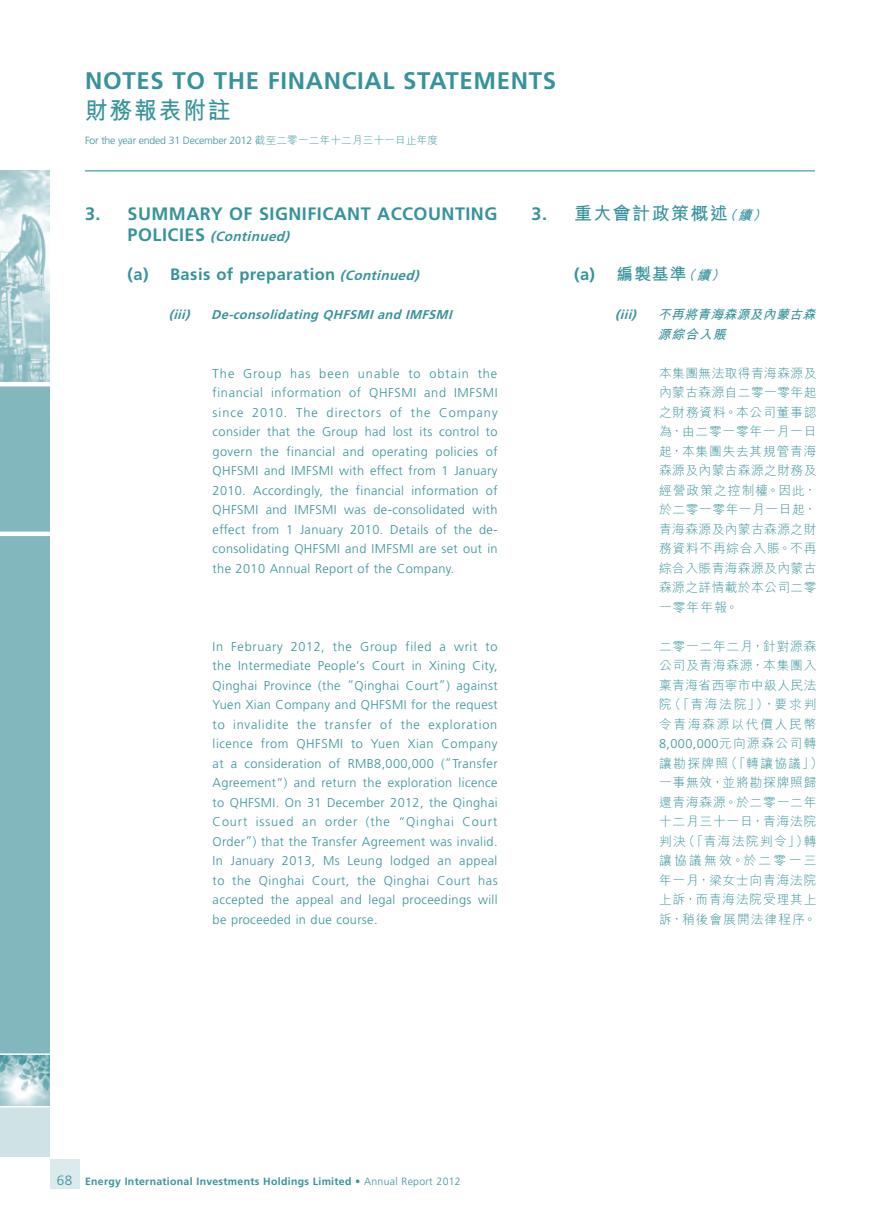
<style>
.page{position:relative;width:893px;height:1212px;background:#fff}
.page>*{position:absolute;margin:0;border:0;box-sizing:border-box;transform-origin:0 0}
.t1{font:700 24px "Frutiger LT Std";letter-spacing:.03em;color:#37939b}
.t2{font:700 24px "M Hei HK";letter-spacing:.08em;color:#37939b;scale:.95 1}
.Heading_1{font:700 18px "Frutiger LT Std";letter-spacing:.025em;color:#37939b}
.C_Heading_1{font:700 18px "M Hei HK";letter-spacing:.08em;color:#37939b}
.Heading_2{font:700 16.5px "Frutiger LT Std";letter-spacing:.03em;color:#37939b}
.C_Heading_2{font:700 16.5px "M Hei HK";color:#37939b}
.Heading_1-2{font:italic 700 13.5px "Frutiger LT Std";color:#37939b}
.Body_Text{font:300 12.75px/19.5px "Frutiger LT Std";letter-spacing:.03em;color:#37939b;text-align:justify}
.C_Body_Text{font:300 12.75px/19.5px "M Hei HK";letter-spacing:.06em;color:#37939b;text-align:justify}
.Heading_3{font:italic 700 12.75px "Frutiger LT Std";color:#37939b}
.C_Heading_3{font:italic 700 12.75px/19.5px "M Hei HK";color:#37939b}
.C_Heading_3-2{font:italic 700 12.75px "Frutiger LT Std";color:#37939b}
.t3{font:700 10.5px "Frutiger LT Std";letter-spacing:.03em;color:#37939b}
.t4{font:300 10.5px "Frutiger LT Std";letter-spacing:-.02em;color:#37939b}
.s1{font-family:"M Hei HK"}
.s2{font-style:normal;font-size:18px}
.s3{font-style:italic;font-size:13.5px}
.s4{font-family:"Frutiger LT Std"}
.s5{font-weight:300;font-size:13.5px}
.s6{font-weight:300}
</style>
<div class="page">
<hr style="left:85px;top:170px;width:730px;height:1px;background:#37939b">
<div style="left:0;top:1107px;width:50px;height:49px;background:#cfe3e6"></div>
<img style="left:0;top:1055px;width:50px;height:51px">
<div style="left:0;top:170px;width:50px;height:884px;background:#82b7bd"></div>
<img style="left:0;top:170px;width:50px;height:212px">
<hr style="left:0;top:1053px;width:52px;height:2px;background:#fff">
<hr style="left:0;top:382px;width:52px;height:4px;background:#fff">
<div style="left:0;top:531px;width:52px;height:5px;background:#fff"></div>
<div style="left:50px;top:1159px;width:29px;height:30px;background:#dbeaec"></div>
<h1 class="t1" style="left:85px;top:67px;width:473px">NOTES TO THE FINANCIAL STATEMENTS</h1>
<h1 class="t2" style="left:85px;top:93px;width:155px">財務報表附註</h1>
<p class="t4" style="left:85px;top:134px;width:355px">For the year ended 31 December 2012 <span class="s1">截至二零一二年十二月三十一日止年度</span></p>
<p class="Heading_1" style="left:85px;top:203px;width:414px">3. SUMMARY OF SIGNIFICANT ACCOUNTING</p>
<p class="Heading_1-2" style="left:128px;top:229px;width:167px"><span class="s2">P O L I C I E S</span> (Continued)</p>
<p class="Heading_2" style="left:128px;top:265px;width:297px">(a) Basis of preparation <span class="s3">(Continued)</span></p>
<p class="Heading_3" style="left:169px;top:307px;width:26px">(iii)</p>
<p class="Heading_3" style="left:211px;top:307px;width:246px">De-consolidating QHFSMIand IMFSMI</p>
<p class="Body_Text" style="left:213px;top:364px;width:287px">The Group has been unable to obtain the financial information of QHFSMI and IMFSMI since 2010. The directors of the Company consider that the Group had lost its control to govern the financial and operating policies of QHFSMI and IMFSMI with effect from 1 January 2010. Accordingly, the financial information of QHFSMI and IMFSMI was de-consolidated with effect from 1 January 2010. Details of the de&shy;consolidating QHFSMI and IMFSMI are set out in the 2010 Annual Report of the Company.</p>
<p class="Body_Text" style="left:213px;top:637px;width:287px">In February 2012, the Group filed a writ to the Intermediate People’s Court in Xining City, Qinghai Province (the “Qinghai Court”) against Yuen Xian Company and QHFSMI for the request to invalidite the transfer of the exploration licence from QHFSMI to Yuen Xian Company at a consideration of RMB8,000,000 (“Transfer Agreement”) and return the exploration licence to QHFSMI. On 31 December 2012, the Qinghai Court issued an order (the “Qinghai Court Order”) that the Transfer Agreement was invalid.<br>In January 2013, Ms Leung lodged an appeal to the Qinghai Court, the Qinghai Court has accepted the appeal and legal proceedings will be proceeded in due course.</p>
<p class="C_Heading_1" style="left:531px;top:200px;width:241px"><span class="s4">3.</span> 重大會計政策概述<span class="s3">（續）</span></p>
<p class="C_Heading_2" style="left:574px;top:262px;width:157px"><span class="s4">(a)</span> 編製基準<span class="s3">（續）</span></p>
<p class="C_Heading_3-2" style="left:615px;top:307px;width:26px">(iii)</p>
<p class="C_Heading_3" style="left:658px;top:304px;width:163px">不再將青海森源及內蒙古森源綜合入賬</p>
<p class="C_Body_Text" style="left:659px;top:363px;width:159px">本集團無法取得青海森源及內蒙古森源自二零一零年起之財務資料。本公司董事認為，由二零一零年一月一日起，本集團失去其規管青海森源及內蒙古森源之財務及經營政策之控制權。因此，於二零一零年一月一日起，青海森源及內蒙古森源之財務資料不再綜合入賬。不再綜合入賬青海森源及內蒙古森源之詳情載於本公司二零一零年年報。</p>
<p class="C_Body_Text" style="left:659px;top:636px;width:165px;text-align:left">二零一二年二月，針對源森公司及青海森源，本集團入稟青海省西寧市中級人民法院（「青海法院」），要求判令青海森源以代價人民幣<br><span class="s4">8,000,000</span>元向源森公司轉讓勘探牌照（「轉讓協議」）一事無效，並將勘探牌照歸還青海森源。於二零一二年十二月三十一日，青海法院判決（「青海法院判令」）轉讓協議無效。於二零一三年一月，梁女士向青海法院上訴，而青海法院受理其上訴，稍後會展開法律程序。</p>
<p class="t3" style="left:57px;top:1175px;width:405px"><span class="s5">68</span> Energy International Investments Holdings Limited <span class="s6">• Annual Report 2012</span></p>
</div>
